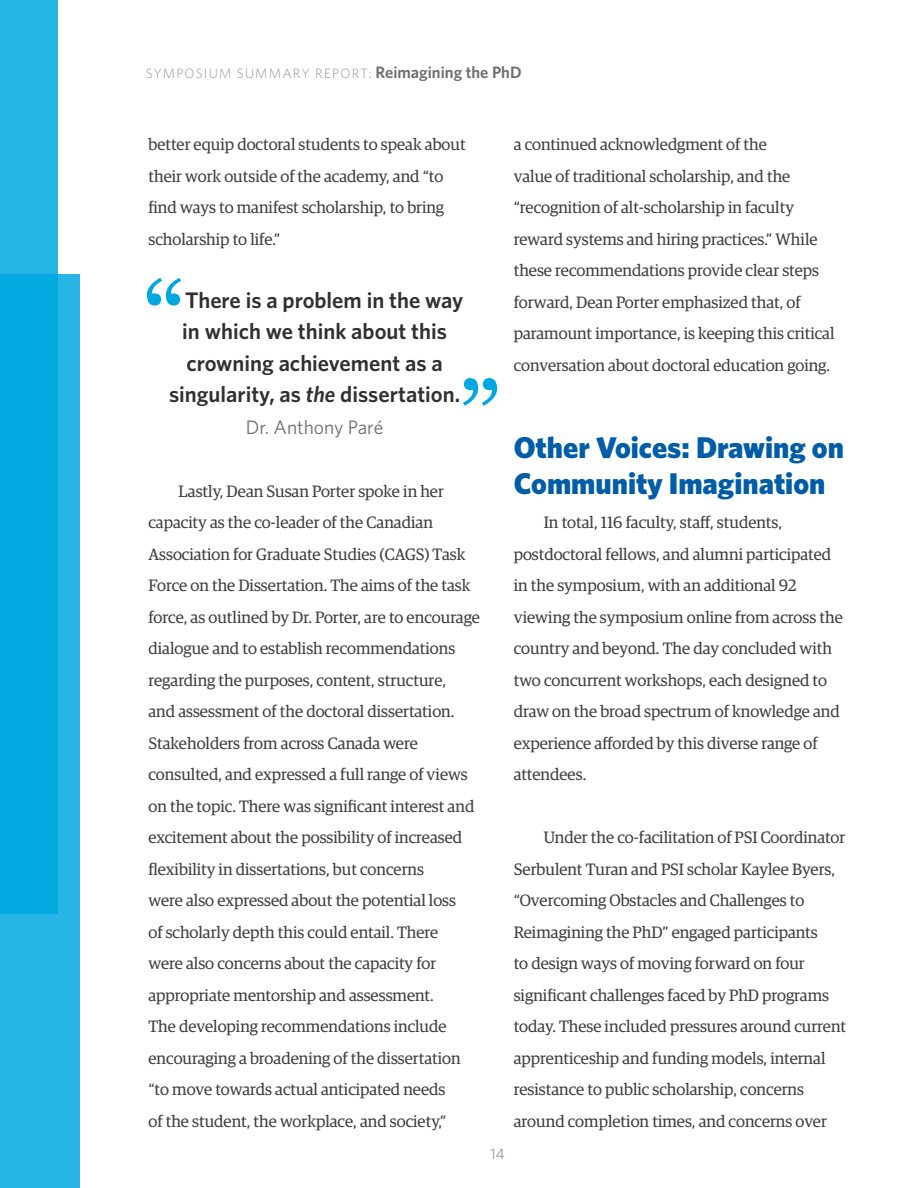
<style>
.page{position:relative;width:918px;height:1188px;background:#fff}
.page>*{position:absolute;margin:0;border:0;box-sizing:border-box;transform-origin:0 0}
.quote{font:105px "Georgia";color:#00a8e1}
.Header_1{font:900 30px/36px "Whitney";color:#015da7}
.quote_text{font:600 22.5px "Whitney";color:#312f30}
.Italics_centered{font:19.5px "Whitney";color:#6c6d70}
.Paragraph_1{font:16.5px/31.5px "Guardian Egyp";color:#3e3e3f}
.t1{font:15px "Whitney";color:#939598}
.t2{font:300 13.5px "Whitney";letter-spacing:.09em;color:#939598}
.s1{font-weight:600;font-size:16.5px;color:#6c6d70}
.s2{font-style:italic}
</style>
<div class="page">
<div style="left:0;top:0;width:58px;height:913px;background:#27b5e5"></div>
<svg style="left:0;top:275px;width:80px;height:913px;background:#15aee2"></svg>
<p class="t2" style="left:146px;top:64px;width:377px">SYMPOSIUM SUMMARY REPORT: <span class="s1">Reimagining the PhD</span></p>
<p class="Paragraph_1" style="left:148px;top:127px;width:319px">better equip doctoral students to speak about their work outside of the academy, and “to find ways to manifest scholarship, to bring scholarship to life.”</p>
<p class="quote" style="left:143px;top:256px;width:45px">“</p>
<p class="quote_text" style="left:185px;top:285px;width:280px">There is a problem in the way</p>
<p class="quote_text" style="left:182px;top:316px;width:266px">in which we think about this</p>
<p class="quote_text" style="left:186px;top:348px;width:258px">crowning achievement as a</p>
<p class="quote_text" style="left:169px;top:379px;width:293px">singularity, as <span class="s2">the</span> dissertation.</p>
<p class="Italics_centered" style="left:246px;top:414px;width:139px">Dr. Anthony Paré</p>
<p class="quote" style="left:458px;top:357px;width:45px">”</p>
<p class="Paragraph_1" style="left:148px;top:474px;width:333px;text-indent:30px">Lastly, Dean Susan Porter spoke in her capacity as the co-leader of the Canadian Association for Graduate Studies (CAGS) Task Force on the Dissertation. The aims of the task force, as outlined by Dr. Porter, are to encourage dialogue and to establish recommendations regarding the purposes, content, structure,<br>and assessment of the doctoral dissertation.<br>Stakeholders from across Canada were consulted, and expressed a full range of views on the topic. There was significant interest and excitement about the possibility of increased flexibility in dissertations, but concerns<br>were also expressed about the potential loss<br>of scholarly depth this could entail. There<br>were also concerns about the capacity for appropriate mentorship and assessment.<br>The developing recommendations include encouraging a broadening of the dissertation “to move towards actual anticipated needs<br>of the student, the workplace, and society,”</p>
<p class="t1" style="left:491px;top:1144px;width:16px">14</p>
<p class="Paragraph_1" style="left:514px;top:127px;width:322px">a continued acknowledgment of the<br>value of traditional scholarship, and the “recognition of alt-scholarship in faculty reward systems and hiring practices.” While these recommendations provide clear steps forward, Dean Porter emphasized that, of paramount importance, is keeping this critical conversation about doctoral education going.</p>
<p class="Header_1" style="left:514px;top:428px;width:332px">Other Voices: Drawing on<br>Community Imagination</p>
<p class="Paragraph_1" style="left:514px;top:505px;width:331px;text-indent:30px">In total, 116 faculty, staff, students, postdoctoral fellows, and alumni participated in the symposium, with an additional 92 viewing the symposium online from across the country and beyond. The day concluded with two concurrent workshops, each designed to draw on the broad spectrum of knowledge and experience afforded by this diverse range of attendees.</p>
<p class="Paragraph_1" style="left:514px;top:820px;width:334px;text-indent:30px">Under the co-facilitation of PSI Coordinator Serbulent Turan and PSI scholar Kaylee Byers, “Overcoming Obstacles and Challenges to Reimagining the PhD” engaged participants<br>to design ways of moving forward on four significant challenges faced by PhD programs today. These included pressures around current apprenticeship and funding models, internal resistance to public scholarship, concerns around completion times, and concerns over</p>
</div>
